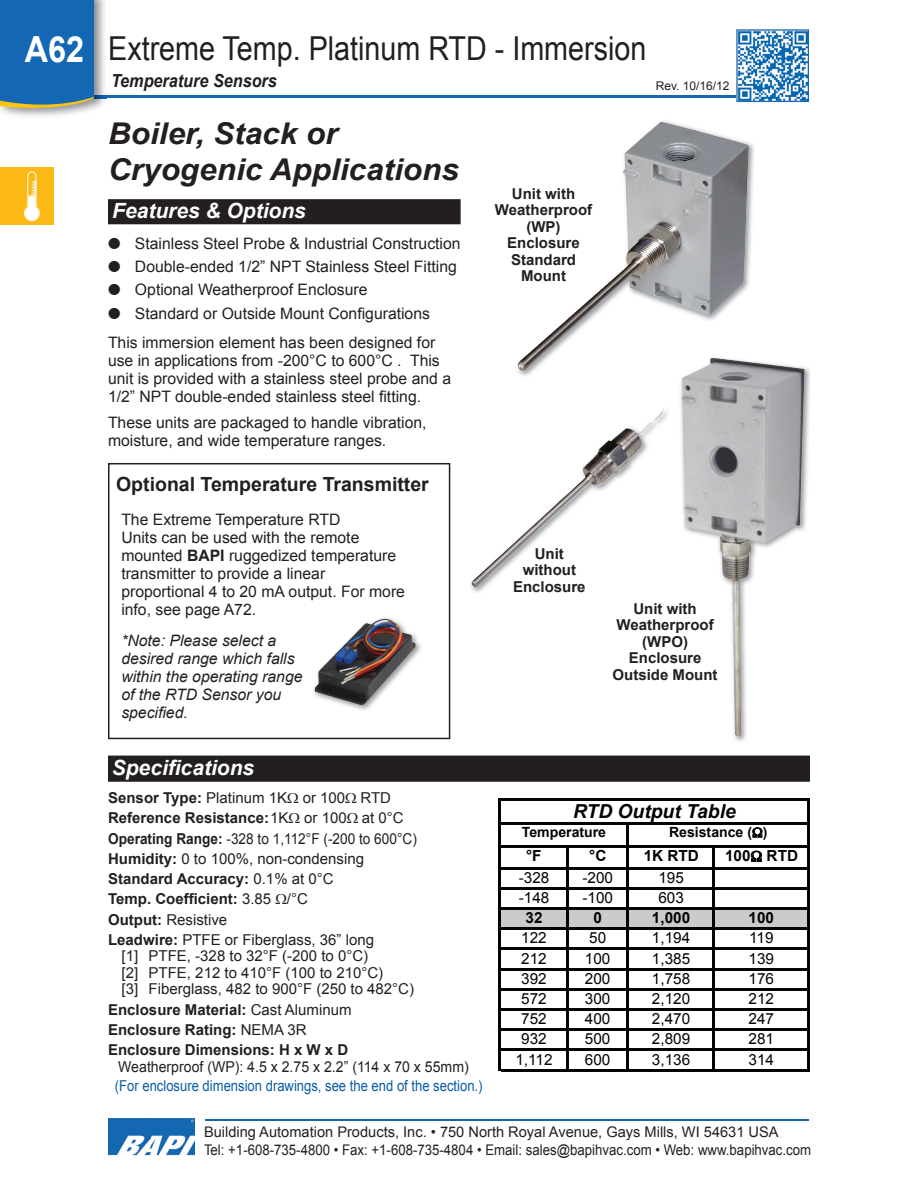
<style>
.page{position:relative;width:918px;height:1188px;background:#fff}
.page>*{position:absolute;margin:0;border:0;box-sizing:border-box;transform-origin:0 0}
.t1{font:700 36px "Arial";color:#fff;scale:.9 1}
.t2{font:33px "Arial";color:#231f20;scale:.87 1}
.t3{font:italic 700 30px/36px "Arial";color:#231f20;scale:1.05 1}
.t4{font:italic 700 21px "Arial";color:#fff}
.t5{font:700 19.5px "Arial";color:#231f20}
.t6{font:italic 700 19.35px "Arial";color:#040503}
.t7{font:italic 700 18px "Arial";color:#231f20;scale:.9 1}
.t8{font:15.75px/18px "Arial";color:#231f20}
.t9{font:italic 15.75px/18px "Arial";color:#231f20}
.t10{font:15.3px "Arial";color:#040503}
.t11{font:700 15.3px "Arial";color:#040503}
.t12{font:15px/20.2px "Arial";color:#231f20}
.t13{font:700 15px/16.5px "Arial";color:#231f20;text-align:center}
.t14{font:15px "Arial";color:#095ca6;scale:.87 1}
.t15{font:15px "Arial";color:#231f20;scale:.94 1}
.t16{font:14.7px/17.7px "Arial";color:#231f20}
.t17{font:700 14.1px "Arial";color:#040503}
.t18{font:12px "Arial";color:#231f20}
.s1{font-weight:700}
.s2{font-weight:400}
</style>
<div class="page">
<hr style="left:14px;top:95px;width:722px;height:3px;background:#1468b3">
<img style="left:6px;top:0;width:100px;height:117px">
<img style="left:94px;top:95px;width:12px;height:3px">
<svg style="left:0;top:0;width:94px;height:113px;background:#2570af"></svg>
<svg style="left:736px;top:29px;width:73px;height:73px"></svg>
<img style="left:108px;top:1119px;width:86px;height:37px">
<div style="left:0;top:167px;width:54px;height:57px;background:#fcb814"></div>
<svg style="left:24px;top:172px;width:16px;height:49px"></svg>
<hr style="left:205px;top:1119px;width:603px;height:1px;background:#1468b3">
<img style="left:517px;top:121px;width:237px;height:255px">
<img style="left:555px;top:122px;width:106px;height:208px">
<div style="left:108px;top:199px;width:353px;height:25px;background:#231f20"></div>
<img style="left:471px;top:410px;width:197px;height:183px">
<img style="left:597px;top:408px;width:67px;height:46px">
<div style="left:500px;top:909px;width:308px;height:20px;background:#cbcbca"></div>
<hr style="left:499px;top:798px;width:2px;height:273px;background:#040503">
<hr style="left:807px;top:801px;width:2px;height:270px;background:#040503">
<hr style="left:626px;top:825px;width:2px;height:246px;background:#040503">
<hr style="left:566px;top:848px;width:2px;height:223px;background:#040503">
<hr style="left:713px;top:848px;width:2px;height:223px;background:#040503">
<hr style="left:501px;top:798px;width:308px;height:3px;background:#040503">
<hr style="left:501px;top:823px;width:308px;height:2px;background:#040503">
<hr style="left:501px;top:846px;width:308px;height:2px;background:#040503">
<hr style="left:501px;top:867px;width:308px;height:2px;background:#040503">
<hr style="left:501px;top:887px;width:308px;height:2px;background:#040503">
<hr style="left:501px;top:907px;width:308px;height:3px;background:#040503">
<hr style="left:501px;top:928px;width:308px;height:2px;background:#040503">
<hr style="left:501px;top:948px;width:308px;height:2px;background:#040503">
<hr style="left:501px;top:968px;width:308px;height:2px;background:#040503">
<hr style="left:501px;top:988px;width:308px;height:2px;background:#040503">
<hr style="left:501px;top:1008px;width:308px;height:3px;background:#040503">
<hr style="left:501px;top:1029px;width:308px;height:2px;background:#040503">
<hr style="left:501px;top:1049px;width:308px;height:2px;background:#040503">
<hr style="left:501px;top:1069px;width:308px;height:2px;background:#040503">
<div style="left:108px;top:756px;width:702px;height:26px;background:#231f20"></div>
<img style="left:680px;top:361px;width:130px;height:381px">
<img style="left:679px;top:355px;width:76px;height:22px">
<img style="left:681px;top:358px;width:43px;height:219px">
<svg style="left:108px;top:463px;width:342px;height:276px"></svg>
<svg style="left:751px;top:851px;width:11px;height:11px"></svg>
<svg style="left:753px;top:828px;width:9px;height:9px"></svg>
<h1 class="t1" style="left:25px;top:25px;width:68px">A62</h1>
<h2 class="t2" style="left:108px;top:27px;width:620px">Extreme Temp. Platinum RTD - Immersion</h2>
<p class="t7" style="left:111px;top:69px;width:186px">Temperature Sensors</p>
<p class="t18" style="left:656px;top:78px;width:75px">Rev. 10/16/12</p>
<h3 class="t3" style="left:108px;top:116px;width:335px">Boiler, Stack or<br>Cryogenic Applications</h3>
<h3 class="t4" style="left:112px;top:197px;width:195px">Features &amp; Options</h3>
<p class="t8" style="left:108px;top:234px;width:354px">● Stainless Steel Probe &amp; Industrial Construction</p>
<p class="t8" style="left:108px;top:258px;width:350px">● Double-ended 1/2” NPT Stainless Steel Fitting</p>
<p class="t8" style="left:108px;top:281px;width:261px">● Optional Weatherproof Enclosure</p>
<p class="t8" style="left:108px;top:299px;width:329px;line-height:28.8px">● Standard or Outside Mount Configurations<br>This immersion element has been designed for</p>
<p class="t8" style="left:108px;top:351px;width:345px">use in applications from -200°C to 600°C . This unit is provided with a stainless steel probe and a<br>1/2” NPT double-ended stainless steel fitting.</p>
<p class="t8" style="left:108px;top:413px;width:320px">These units are packaged to handle vibration, moisture, and wide temperature ranges.</p>
<p class="t5" style="left:116px;top:472px;width:314px">Optional Temperature Transmitter</p>
<p class="t13" style="left:495px;top:186px;width:99px">Unit with<br>Weatherproof (WP)<br>Enclosure<br>Standard<br>Mount</p>
<p class="t8" style="left:121px;top:510px;width:285px">The Extreme Temperature RTD<br>Units can be used with the remote mounted <span class="s1">BAPI</span> ruggedized temperature transmitter to provide a linear proportional 4 to 20 mA output. For more info, see page A72.</p>
<p class="t9" style="left:121px;top:632px;width:183px">*Note: Please select a desired range which falls within the operating range of the RTD Sensor you specified.</p>
<h3 class="t4" style="left:112px;top:753px;width:144px">Specifications</h3>
<p class="t12" style="left:108px;top:788px;width:310px"><span class="s1">Sensor Type:</span> Platinum 1K or 100 RTD <span class="s1">Reference Resistance:</span> 1K or 100 at 0°C <span class="s1">Operating Range:</span> -328 to 1,112°F (-200 to 600°C)<br><span class="s1">Humidity:</span> 0 to 100%, non-condensing <span class="s1">Standard Accuracy:</span> 0.1% at 0°C<br><span class="s1">Temp. Coefficient:</span> 3.85 /°C<br><span class="s1">Output:</span> Resistive<br><span class="s1">Leadwire:</span> PTFE or Fiberglass, 36” long</p>
<p class="t12" style="left:122px;top:948px;width:294px;line-height:16.5px">[1] PTFE, -328 to 32°F (-200 to 0°C)<br>[2] PTFE, 212 to 410°F (100 to 210°C)<br>[3] Fiberglass, 482 to 900°F (250 to 482°C)</p>
<p class="t13" style="left:108px;top:1000px;width:245px;line-height:20.2px;text-align:left">Enclosure Material: <span class="s2">Cast Aluminum<br></span>Enclosure Rating: <span class="s2">NEMA 3R<br></span>Enclosure Dimensions: H x W x D</p>
<p class="t15" style="left:118px;top:1057px;width:374px">Weatherproof (WP): 4.5 x 2.75 x 2.2” (114 x 70 x 55mm)</p>
<p class="t14" style="left:115px;top:1076px;width:424px">(For enclosure dimension drawings, see the end of the section.)</p>
<p class="t13" style="left:513px;top:546px;width:74px">Unit without<br>Enclosure</p>
<p class="t13" style="left:613px;top:601px;width:106px">Unit with<br>Weatherproof (WPO)<br>Enclosure<br>Outside Mount</p>
<p class="t6" style="left:573px;top:804px;width:164px">RTD Output Table</p>
<p class="t17" style="left:522px;top:827px;width:86px">Temperature</p>
<p class="t17" style="left:669px;top:827px;width:100px">Resistance ( )</p>
<p class="t11" style="left:526px;top:850px;width:17px">°F</p>
<p class="t11" style="left:589px;top:850px;width:19px">°C</p>
<p class="t11" style="left:644px;top:850px;width:57px">1K RTD</p>
<p class="t11" style="left:725px;top:850px;width:74px">100 RTD</p>
<p class="t10" style="left:519px;top:872px;width:32px">-328</p>
<p class="t10" style="left:582px;top:872px;width:32px">-200</p>
<p class="t10" style="left:658px;top:872px;width:27px">195</p>
<p class="t10" style="left:519px;top:892px;width:32px">-148</p>
<p class="t10" style="left:582px;top:892px;width:32px">-100</p>
<p class="t10" style="left:658px;top:892px;width:27px">603</p>
<p class="t11" style="left:526px;top:912px;width:19px">32</p>
<p class="t11" style="left:594px;top:912px;width:10px">0</p>
<p class="t11" style="left:652px;top:912px;width:40px">1,000</p>
<p class="t11" style="left:749px;top:912px;width:27px">100</p>
<p class="t10" style="left:521px;top:932px;width:27px">122</p>
<p class="t10" style="left:589px;top:932px;width:19px">50</p>
<p class="t10" style="left:652px;top:932px;width:40px">1,194</p>
<p class="t10" style="left:749px;top:932px;width:26px">119</p>
<p class="t10" style="left:521px;top:953px;width:27px">212</p>
<p class="t10" style="left:585px;top:953px;width:27px">100</p>
<p class="t10" style="left:652px;top:953px;width:40px">1,385</p>
<p class="t10" style="left:749px;top:953px;width:27px">139</p>
<p class="t10" style="left:521px;top:973px;width:27px">392</p>
<p class="t10" style="left:585px;top:973px;width:27px">200</p>
<p class="t10" style="left:652px;top:973px;width:40px">1,758</p>
<p class="t10" style="left:749px;top:973px;width:27px">176</p>
<p class="t10" style="left:521px;top:993px;width:27px">572</p>
<p class="t10" style="left:585px;top:993px;width:27px">300</p>
<p class="t10" style="left:652px;top:993px;width:40px">2,120</p>
<p class="t10" style="left:749px;top:993px;width:27px">212</p>
<p class="t10" style="left:521px;top:1013px;width:27px">752</p>
<p class="t10" style="left:585px;top:1013px;width:27px">400</p>
<p class="t10" style="left:652px;top:1013px;width:40px">2,470</p>
<p class="t10" style="left:749px;top:1013px;width:27px">247</p>
<p class="t10" style="left:521px;top:1033px;width:27px">932</p>
<p class="t10" style="left:585px;top:1033px;width:27px">500</p>
<p class="t10" style="left:652px;top:1033px;width:40px">2,809</p>
<p class="t10" style="left:749px;top:1033px;width:27px">281</p>
<p class="t10" style="left:515px;top:1054px;width:39px">1,112</p>
<p class="t10" style="left:585px;top:1054px;width:27px">600</p>
<p class="t10" style="left:652px;top:1054px;width:40px">3,136</p>
<p class="t10" style="left:749px;top:1054px;width:27px">314</p>
<p class="t16" style="left:204px;top:1123px;width:609px">Building Automation Products, Inc. • 750 North Royal Avenue, Gays Mills, WI 54631 USA<br>Tel: +1-608-735-4800 • Fax: +1-608-735-4804 • Email: sales@bapihvac.com • Web: www.bapihvac.com</p>
</div>
